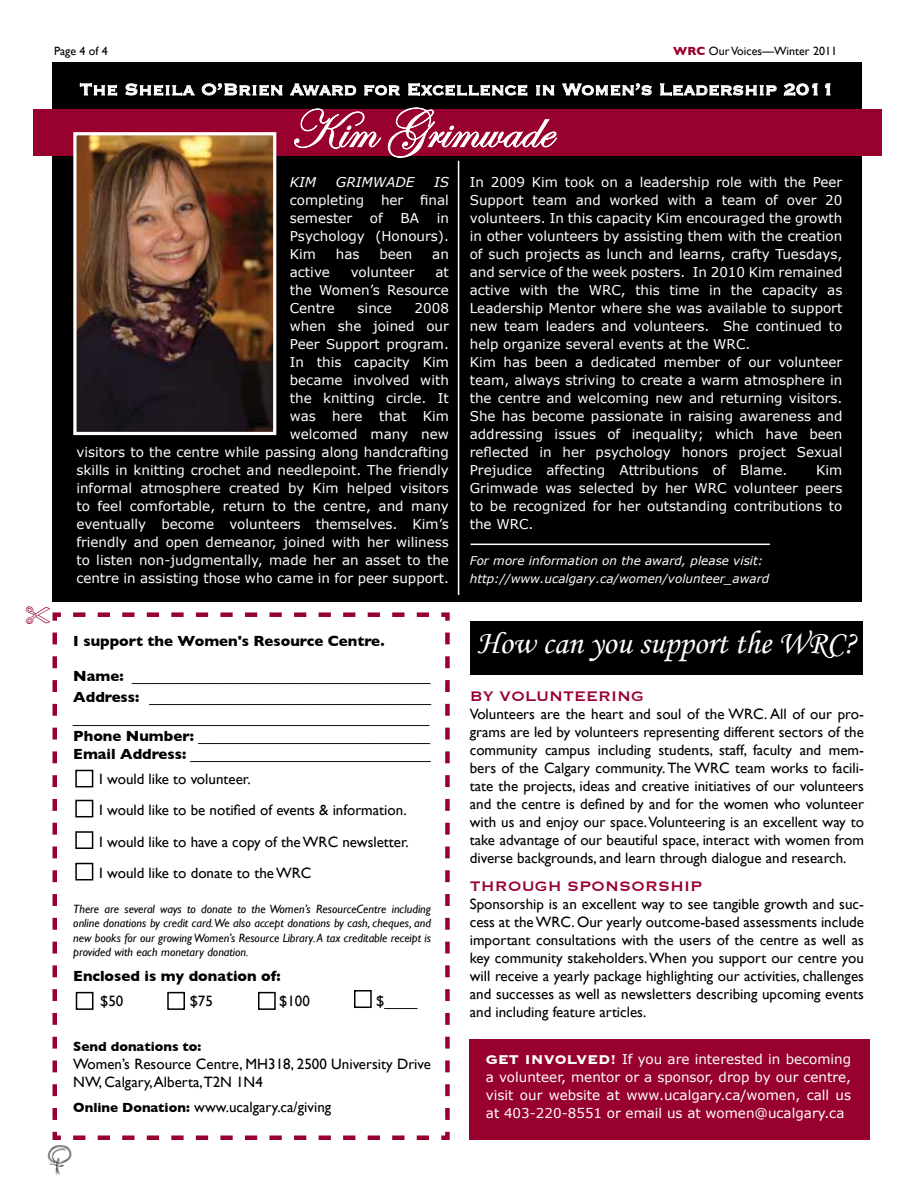
<style>
.page{position:relative;width:918px;height:1188px;background:#fff}
.page>*{position:absolute;margin:0;border:0;box-sizing:border-box;transform-origin:0 0}
.t1{font:54px "Edwardian Script ITC";color:#fff}
.t2{font:33px "Monotype Corsiva";color:#fff}
.t3{font:21px "Copperplate";color:#fff}
.t4{font:18px "Copperplate";color:#98002e}
.t5{font:15px/18px "Gill Sans";color:#000;text-align:justify}
.t6{font:700 15px "Gill Sans";color:#000}
.t7{font:13.5px/18px "Verdana";color:#fff;text-align:justify}
.t8{font:700 13.5px "Gill Sans";color:#000}
.t9{font:italic 13.5px "Verdana";color:#fff}
.t10{font:italic 12px/14.4px "Gill Sans";color:#000;text-align:justify}
.t11{font:italic 12px/18px "Verdana";color:#fff}
.t12{font:12px "Gill Sans";color:#000}
.s1{font-weight:700;color:#98002e}
.s2{font-weight:700}
.s3{font-weight:700;font-size:13.5px}
.s4{font-family:"Copperplate";font-weight:700;font-size:16.5px}
</style>
<div class="page">
<img style="left:47px;top:1145px;width:25px;height:30px">
<div style="left:52px;top:63px;width:810px;height:539px;background:#000"></div>
<svg style="left:52px;top:612px;width:398px;height:528px"></svg>
<div style="left:75px;top:770px;width:18px;height:17px;border:2px solid #000"></div>
<div style="left:75px;top:800px;width:18px;height:17px;border:2px solid #000"></div>
<div style="left:75px;top:831px;width:18px;height:18px;border:2px solid #000"></div>
<div style="left:75px;top:863px;width:18px;height:17px;border:2px solid #000"></div>
<div style="left:354px;top:990px;width:18px;height:18px;border:2px solid #000"></div>
<div style="left:258px;top:992px;width:18px;height:18px;border:2px solid #000"></div>
<div style="left:167px;top:992px;width:18px;height:18px;border:2px solid #000"></div>
<div style="left:76px;top:992px;width:17px;height:18px;border:2px solid #000"></div>
<div style="left:470px;top:1040px;width:400px;height:100px;background:#98002e"></div>
<div style="left:471px;top:621px;width:392px;height:53px;background:#000"></div>
<hr style="left:458px;top:161px;width:1px;height:434px;background:#fff">
<svg style="left:80px;top:83px;width:37px;height:13px"></svg>
<svg style="left:125px;top:83px;width:70px;height:13px"></svg>
<svg style="left:201px;top:83px;width:82px;height:13px"></svg>
<svg style="left:290px;top:83px;width:67px;height:13px"></svg>
<svg style="left:364px;top:85px;width:36px;height:11px"></svg>
<svg style="left:408px;top:83px;width:120px;height:13px"></svg>
<svg style="left:536px;top:85px;width:19px;height:11px"></svg>
<svg style="left:562px;top:83px;width:90px;height:13px"></svg>
<svg style="left:660px;top:83px;width:117px;height:13px"></svg>
<svg style="left:783px;top:83px;width:35px;height:13px"></svg>
<svg style="left:825px;top:83px;width:6px;height:13px"></svg>
<div style="left:33px;top:109px;width:848px;height:46px;background:#98002e"></div>
<svg style="left:294px;top:108px;width:88px;height:41px"></svg>
<svg style="left:388px;top:107px;width:170px;height:51px"></svg>
<img style="left:77px;top:136px;width:195px;height:295px">
<div style="left:73px;top:132px;width:203px;height:303px;border:3px solid #fff"></div>
<hr style="left:471px;top:544px;width:299px;height:1px;background:#fff">
<p class="t12" style="left:54px;top:44px;width:55px">Page 4 of 4</p>
<p class="t12" style="left:673px;top:44px;width:165px"><span class="s1">wrc</span> Our Voices—Winter 2011</p>
<h3 class="t3" style="left:80px;top:76px;width:757px">The Sheila O’Brien Award for Excellence in Women’s Leadership 2011</h3>
<h1 class="t1" style="left:290px;top:100px;width:264px">Kim Grimwade</h1>
<p class="t9" style="left:290px;top:174px;width:28px">Kim</p>
<p class="t9" style="left:336px;top:174px;width:38px">Grimwa</p>
<p class="t9" style="left:395px;top:174px;width:20px">de</p>
<p class="t9" style="left:434px;top:174px;width:16px">is</p>
<p class="t7" style="left:290px;top:192px;width:161px">completing her final semester</p>
<p class="t7" style="left:370px;top:210px;width:14px">of</p>
<p class="t7" style="left:401px;top:210px;width:20px">BA</p>
<p class="t7" style="left:290px;top:210px;width:161px;text-indent:147px">in Psychology (Honours).<br>Kim</p>
<p class="t7" style="left:336px;top:246px;width:25px">has</p>
<p class="t7" style="left:379px;top:246px;width:35px">been</p>
<p class="t7" style="left:432px;top:246px;width:18px">an</p>
<p class="t7" style="left:290px;top:264px;width:42px">active</p>
<p class="t7" style="left:351px;top:264px;width:66px">volunteer</p>
<p class="t7" style="left:290px;top:264px;width:161px;text-indent:146px">at the Women’s Resource Centre</p>
<p class="t7" style="left:76px;top:300px;width:374px;text-align:right">2008<br>when she joined our<br>Peer Support program.<br>In this capacity Kim<br>became involved with<br>the knitting circle. It<br>was here that Kim<br>welcomed many new<br>visitors to the centre while passing along handcrafting skills in knitting crochet and needlepoint. The friendly informal atmosphere created by Kim helped visitors to feel comfortable, return to the centre, and many eventually become volunteers themselves. Kim’s friendly and open demeanor, joined with her wiliness to listen non-judgmentally, made her an asset to the centre in assisting those who came in for peer support.</p>
<p class="t7" style="left:358px;top:300px;width:36px">since</p>
<p class="t6" style="left:73px;top:633px;width:313px">I support the Women's Resource Centre.</p>
<p class="t5" style="left:73px;top:665px;width:359px;line-height:21px"><span class="s2">Name:</span> ____________________________________ <span class="s2">Address:</span> __________________________________ ___________________________________________</p>
<p class="t5" style="left:73px;top:727px;width:359px"><span class="s2">Phone Number:</span> ____________________________<br><span class="s2">Email Address:</span> _____________________________</p>
<p class="t5" style="left:99px;top:763px;width:311px;line-height:31.5px;text-align:left">I would like to volunteer.<br>I would like to be notified of events &amp; information.<br>I would like to have a copy of the WRC newsletter.<br>I would like to donate to the WRC</p>
<p class="t10" style="left:73px;top:902px;width:360px">There are several ways to donate to the Women’s ResourceCentre including online donations by credit card.We also accept donations by cash, cheques, and new books for our growing Women’s Resource Library. A tax creditable receipt is provided with each monetary donation.</p>
<p class="t6" style="left:73px;top:967px;width:209px">Enclosed is my donation of:</p>
<p class="t5" style="left:100px;top:991px;width:25px">$50</p>
<p class="t5" style="left:190px;top:991px;width:25px">$75</p>
<p class="t5" style="left:279px;top:991px;width:32px">$100</p>
<p class="t5" style="left:376px;top:991px;width:43px">$____</p>
<p class="t8" style="left:73px;top:1039px;width:130px">Send donations to:</p>
<p class="t5" style="left:73px;top:1055px;width:359px">Women’s Resource Centre, MH318, 2500 University Drive<br>NW, Calgary, Alberta,T2N 1N4</p>
<p class="t5" style="left:73px;top:1098px;width:259px"><span class="s3">Online Donation:</span> www.ucalgary.ca/giving</p>
<p class="t7" style="left:470px;top:174px;width:374px;text-align:left">In 2009 Kim took on a leadership role with the Peer Support team and worked with a team of over 20 volunteers. In this capacity Kim encouraged the growth in other volunteers by assisting them with the creation of such projects as lunch and learns, crafty Tuesdays, and service of the week posters. In 2010 Kim remained active with the WRC, this time in the capacity as Leadership Mentor where she was available to support new team leaders and volunteers. She continued to help organize several events at the WRC.<br>Kim has been a dedicated member of our volunteer team, always striving to create a warm atmosphere in the centre and welcoming new and returning visitors.<br>She has become passionate in raising awareness and addressing issues of inequality; which have been reflected in her psychology honors project Sexual Prejudice affecting Attributions of Blame.</p>
<p class="t7" style="left:470px;top:462px;width:374px;text-indent:346px">Kim Grimwade was selected by her WRC volunteer peers to be recognized for her outstanding contributions to the WRC.</p>
<p class="t11" style="left:470px;top:552px;width:301px">For more information on the award, please visit: http://www.ucalgary.ca/women/volunteer_award</p>
<h2 class="t2" style="left:477px;top:623px;width:381px">How can you support the WRC?</h2>
<h3 class="t4" style="left:470px;top:684px;width:116px">by volunteeri</h3>
<h3 class="t4" style="left:617px;top:684px;width:28px">ng</h3>
<p class="t5" style="left:470px;top:705px;width:396px">Volunteers are the heart and soul of the WRC . All of our pro&shy;grams are led by volunteers representing different sectors of the community campus including students, staff, faculty and mem&shy;bers of the Calgary community. The WRC team works to facili&shy;tate the projects, ideas and creative initiatives of our volunteers and the centre is defined by and for the women who volunteer with us and enjoy our space. Volunteering is an excellent way to take advantage of our beautiful space, interact with women from diverse backgrounds, and learn through dialogue and research.</p>
<h3 class="t4" style="left:470px;top:875px;width:224px">through sponsorship</h3>
<p class="t5" style="left:470px;top:895px;width:396px">Sponsorship is an excellent way to see tangible growth and suc&shy;cess at the WRC . Our yearly outcome-based assessments include important consultations with the users of the centre as well as key community stakeholders. When you support our centre you will receive a yearly package highlighting our activities, challenges and successes as well as newsletters describing upcoming events and including feature articles.</p>
<p class="t7" style="left:486px;top:1050px;width:367px"><span class="s4">GET INVOLVED!</span> If you are interested in becoming a volunteer, mentor or a sponsor, drop by our centre, visit our website at www.ucalgary.ca/women, call us at 403-220-8551 or email us at women@ucalgary.ca</p>
</div>
